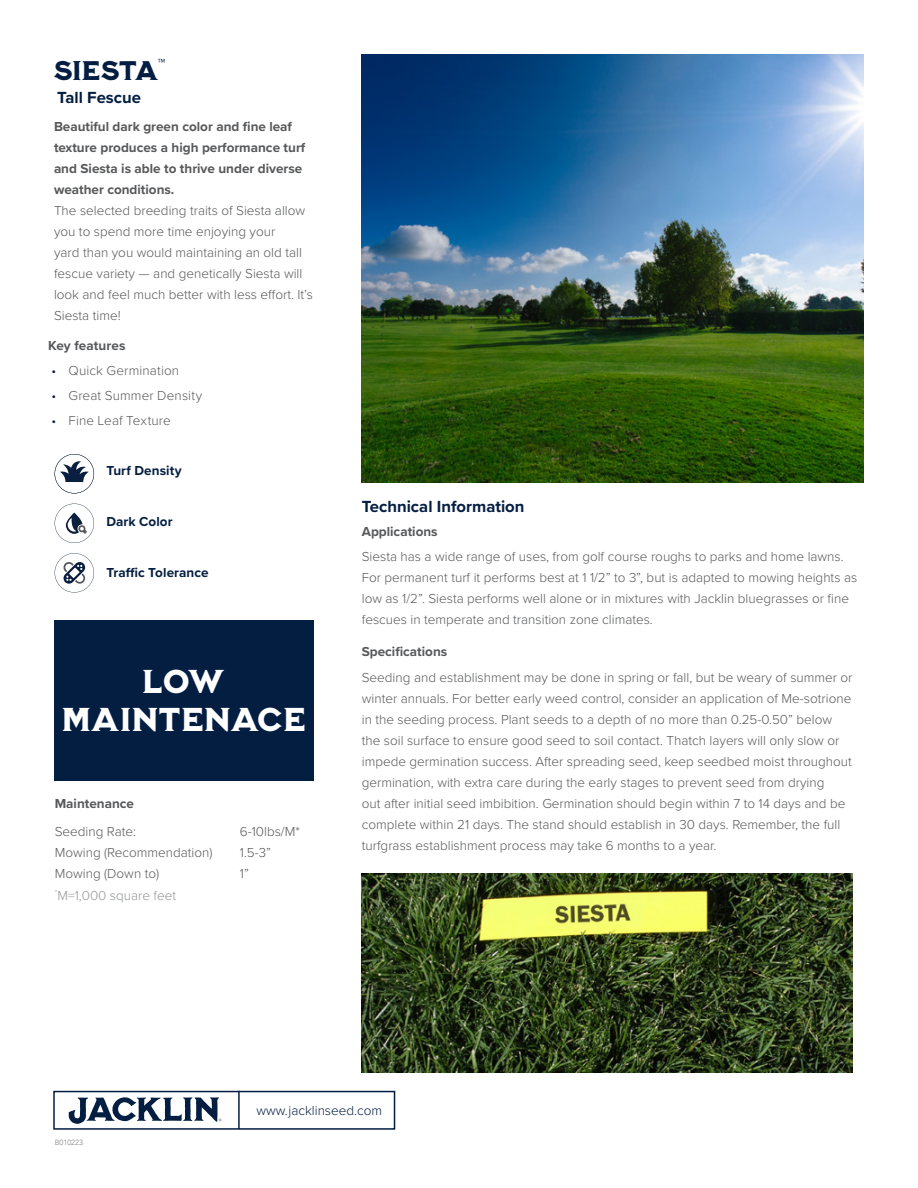
<style>
.page{position:relative;width:918px;height:1188px;background:#fff}
.page>*{position:absolute;margin:0;border:0;box-sizing:border-box;transform-origin:0 0}
.t1{font:33px "Milkstore 03 Clean";color:#fff}
.t2{font:27px "Milkstore 03 Rough";color:#041e42}
.t3{font:700 16.65px "Proxima Nova";color:#041e42}
.t4{font:300 13.5px/21px "Proxima Nova";color:#57585a}
.t5{font:700 13.5px/21px "Proxima Nova";color:#57585a}
.t6{font:700 13.5px "Proxima Nova";letter-spacing:.01em;color:#041e42}
.t7{font:300 13.5px "Proxima Nova";color:#041e42}
.t8{font:300 13.5px "Proxima Nova";color:#939598}
.t9{font:300 7.5px "Avenir";color:#808285}
.s1{color:#041e42}
</style>
<div class="page">
<div style="left:54px;top:620px;width:260px;height:161px;background:#041e42"></div>
<img style="left:362px;top:54px;width:502px;height:428px">
<img style="left:362px;top:873px;width:491px;height:200px">
<div style="left:53px;top:1091px;width:342px;height:39px;border:2px solid #041e42"></div>
<svg style="left:69px;top:1097px;width:152px;height:27px"></svg>
<hr style="left:238px;top:1091px;width:2px;height:38px;background:#041e42">
<svg style="left:55px;top:454px;width:39px;height:39px"></svg>
<svg style="left:55px;top:504px;width:39px;height:39px"></svg>
<svg style="left:55px;top:553px;width:39px;height:40px"></svg>
<p class="t3" style="left:158px;top:52px;width:9px">™</p>
<p class="t2" style="left:54px;top:54px;width:106px">SIESTA</p>
<p class="t3" style="left:57px;top:85px;width:86px">Tall Fescue</p>
<p class="t5" style="left:54px;top:116px;width:253px">Beautiful dark green color and fine leaf texture produces a high performance turf and Siesta is able to thrive under diverse weather conditions.</p>
<p class="t4" style="left:54px;top:200px;width:260px">The selected breeding traits of Siesta allow you to spend more time enjoying your<br>yard than you would maintaining an old tall fescue variety — and genetically Siesta will look and feel much better with less effort. It’s Siesta time!</p>
<p class="t5" style="left:48px;top:334px;width:79px">Key features</p>
<p class="t4" style="left:51px;top:359px;width:129px"><span class="s1">•</span> Quick Germination</p>
<p class="t4" style="left:51px;top:384px;width:152px"><span class="s1">•</span> Great Summer Density</p>
<p class="t4" style="left:51px;top:410px;width:121px"><span class="s1">•</span> Fine Leaf Texture</p>
<p class="t6" style="left:106px;top:460px;width:77px">Turf Density</p>
<p class="t6" style="left:106px;top:511px;width:68px">Dark Color</p>
<p class="t6" style="left:106px;top:562px;width:104px">Traffic Tolerance</p>
<p class="t1" style="left:142px;top:661px;width:84px">LOW</p>
<p class="t1" style="left:61px;top:699px;width:246px">MAINTENACE</p>
<p class="t5" style="left:55px;top:793px;width:81px">Maintenance</p>
<p class="t4" style="left:55px;top:820px;width:83px">Seeding Rate:</p>
<p class="t4" style="left:55px;top:841px;width:159px">Mowing (Recommendation)</p>
<p class="t4" style="left:55px;top:862px;width:106px">Mowing (Down to)</p>
<p class="t8" style="left:55px;top:885px;width:123px"><sup>*</sup>M=1,000 square feet</p>
<p class="t4" style="left:240px;top:820px;width:62px">6-10lbs/M*</p>
<p class="t4" style="left:240px;top:841px;width:33px">1.5-3”</p>
<p class="t4" style="left:240px;top:862px;width:11px">1”</p>
<p class="t3" style="left:362px;top:494px;width:164px">Technical Information</p>
<p class="t5" style="left:362px;top:521px;width:77px">Applications</p>
<p class="t4" style="left:362px;top:546px;width:497px">Siesta has a wide range of uses, from golf course roughs to parks and home lawns.<br>For permanent turf it performs best at 1 1/2” to 3”, but is adapted to mowing heights as low as 1/2”. Siesta performs well alone or in mixtures with Jacklin bluegrasses or fine fescues in temperate and transition zone climates.</p>
<p class="t5" style="left:362px;top:641px;width:87px">Specifications</p>
<p class="t4" style="left:362px;top:666px;width:492px">Seeding and establishment may be done in spring or fall, but be weary of summer or winter annuals. For better early weed control, consider an application of Me-sotrione in the seeding process. Plant seeds to a depth of no more than 0.25-0.50” below the soil surface to ensure good seed to soil contact. Thatch layers will only slow or impede germination success. After spreading seed, keep seedbed moist throughout germination, with extra care during the early stages to prevent seed from drying<br>out after initial seed imbibition. Germination should begin within 7 to 14 days and be complete within 21 days. The stand should establish in 30 days. Remember, the full turfgrass establishment process may take 6 months to a year.</p>
<p class="t9" style="left:55px;top:1137px;width:30px">B010223</p>
<p class="t7" style="left:256px;top:1101px;width:127px">www.jacklinseed.com</p>
</div>
